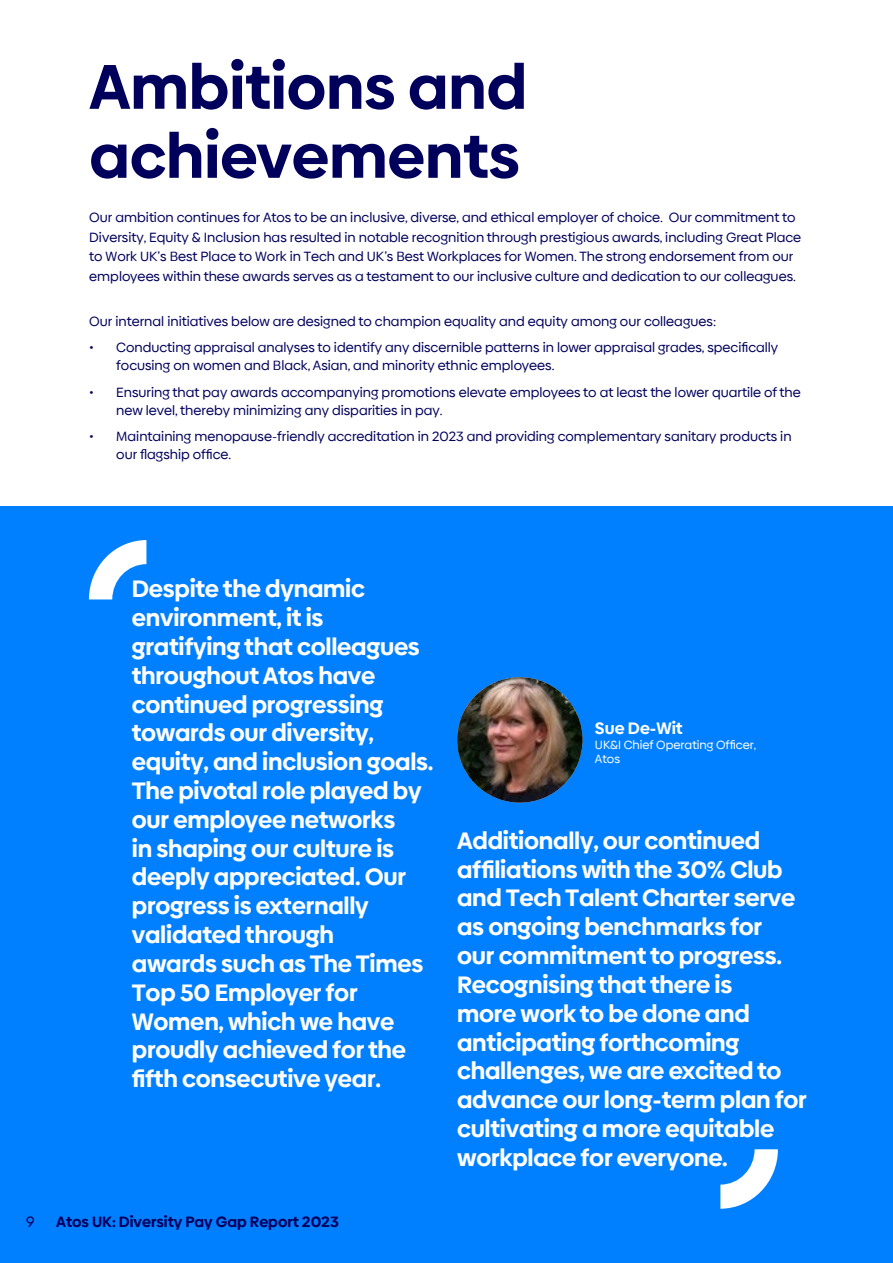
<style>
.page{position:relative;width:893px;height:1263px;background:#fff}
.page>*{position:absolute;margin:0;border:0;box-sizing:border-box;transform-origin:0 0}
.t1{font:700 63px/69px "Biennale";color:#00005c}
.t2{font:700 24px/28.8px "Biennale";letter-spacing:-.01em;color:#fff}
.t3{font:700 16.8px "Biennale";color:#fff}
.t4{font:700 15.15px "Biennale";color:#00005c}
.t5{font:15.15px "Biennale";color:#00005c}
.t6{font:13.5px/19.5px "Biennale";color:#00005c}
.t7{font:12px/14.4px "Biennale";color:#fff}
</style>
<div class="page">
<div style="left:0;top:507px;width:893px;height:756px;background:#0080ff"></div>
<img style="left:457px;top:677px;width:126px;height:126px;border-radius:63px">
<svg style="left:89px;top:540px;width:57px;height:59px"></svg>
<svg style="left:720px;top:1149px;width:58px;height:60px"></svg>
<h1 class="t1" style="left:89px;top:52px;width:439px">Ambitions and achievements</h1>
<p class="t6" style="left:89px;top:208px;width:713px">Our ambition continues for Atos to be an inclusive, diverse, and ethical employer of choice. Our commitment to Diversity, Equity &amp; Inclusion has resulted in notable recognition through prestigious awards, including Great Place to Work UK’s Best Place to Work in Tech and UK’s Best Workplaces for Women. The strong endorsement from our employees within these awards serves as a testament to our inclusive culture and dedication to our colleagues.</p>
<p class="t6" style="left:89px;top:311px;width:628px">Our internal initiatives below are designed to champion equality and equity among our colleagues:</p>
<p class="t6" style="left:116px;top:339px;width:663px;line-height:18px;text-indent:-27px">• Conducting appraisal analyses to identify any discernible patterns in lower appraisal grades, specifically focusing on women and Black, Asian, and minority ethnic employees.</p>
<p class="t6" style="left:116px;top:383px;width:686px;line-height:18px;text-indent:-27px">• Ensuring that pay awards accompanying promotions elevate employees to at least the lower quartile of the new level, thereby minimizing any disparities in pay.</p>
<p class="t6" style="left:116px;top:428px;width:677px;line-height:18px;text-indent:-27px">• Maintaining menopause-friendly accreditation in 2023 and providing complementary sanitary products in our flagship office.</p>
<p class="t2" style="left:132px;top:575px;width:303px">Despite the dynamic environment, it is gratifying that colleagues throughout Atos have continued progressing towards our diversity, equity, and inclusion goals.<br>The pivotal role played by our employee networks<br>in shaping our culture is deeply appreciated. Our progress is externally validated through<br>awards such as The Times<br>Top 50 Employer for<br>Women, which we have proudly achieved for the fifth consecutive year.</p>
<p class="t5" style="left:26px;top:1213px;width:10px">9</p>
<p class="t4" style="left:56px;top:1212px;width:284px">Atos UK: Diversity Pay Gap Report 2023</p>
<p class="t3" style="left:595px;top:717px;width:89px">Sue De-Wit</p>
<p class="t7" style="left:595px;top:737px;width:163px">UK&amp;I Chief Operating Officer,<br>Atos</p>
<p class="t2" style="left:457px;top:826px;width:351px">Additionally, our continued affiliations with the 30% Club and Tech Talent Charter serve as ongoing benchmarks for<br>our commitment to progress.<br>Recognising that there is<br>more work to be done and anticipating forthcoming challenges, we are excited to advance our long-term plan for cultivating a more equitable workplace for everyone.</p>
</div>
